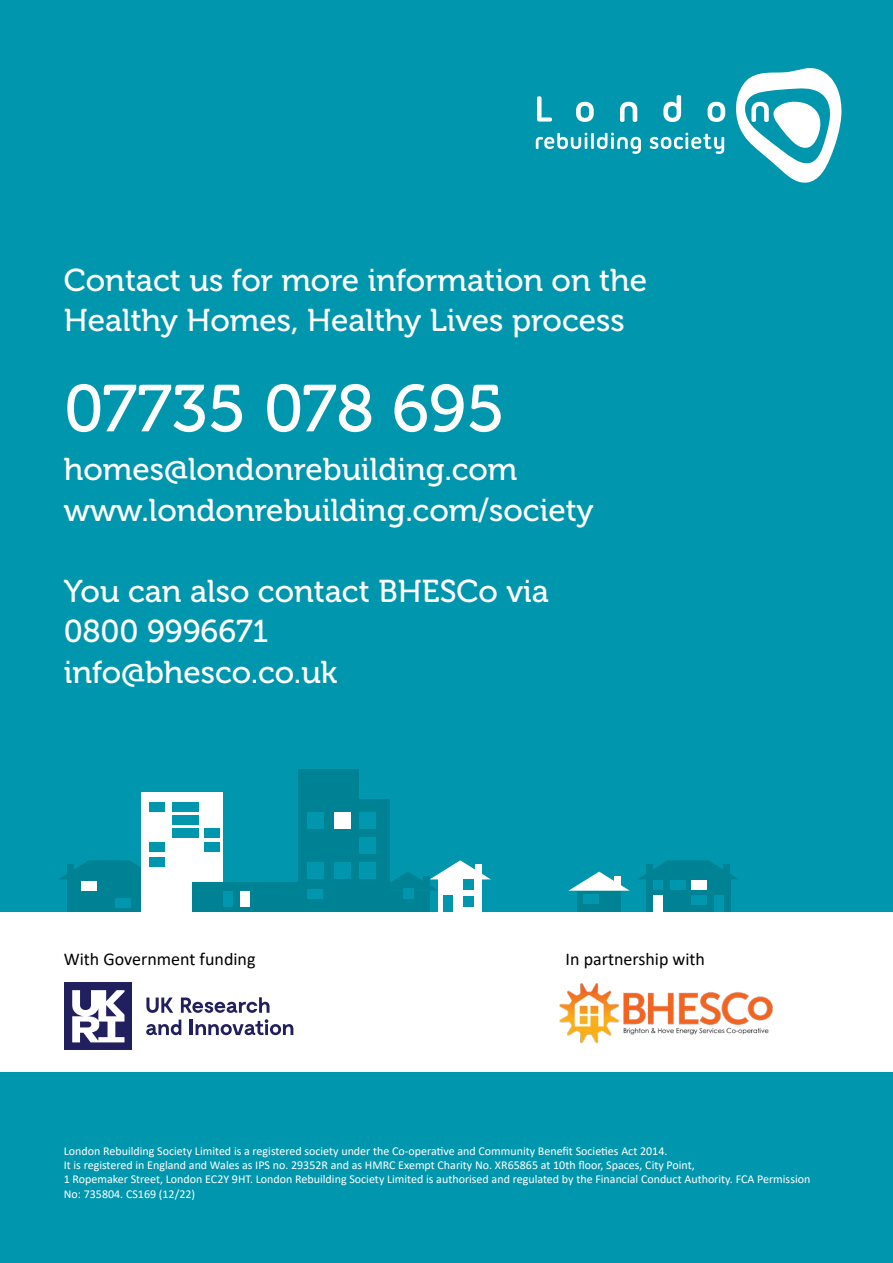
<style>
.page{position:relative;width:893px;height:1263px;background:#0097ae}
.page>*{position:absolute;margin:0;border:0;box-sizing:border-box;transform-origin:0 0}
.t1{font:66px "Museo 500";letter-spacing:-.005em;color:#fff}
.t2{font:31.5px/40.5px "Museo 500";color:#fff}
.t3{font:18px "Calibri";color:#000}
.t4{font:12px/14.4px "Calibri";color:#fff}
</style>
<div class="page">
<div style="left:0;top:925px;width:892px;height:146px;background:#fff"></div>
<svg style="left:537px;top:96px;width:15px;height:26px"></svg>
<svg style="left:576px;top:102px;width:18px;height:20px"></svg>
<svg style="left:620px;top:102px;width:17px;height:20px"></svg>
<svg style="left:663px;top:95px;width:18px;height:27px"></svg>
<svg style="left:708px;top:102px;width:17px;height:20px"></svg>
<svg style="left:736px;top:68px;width:105px;height:115px"></svg>
<svg style="left:536px;top:133px;width:105px;height:21px"></svg>
<svg style="left:650px;top:133px;width:74px;height:21px"></svg>
<div style="left:439px;top:879px;width:43px;height:33px;background:#fff"></div>
<div style="left:386px;top:891px;width:43px;height:21px;background:#008295"></div>
<svg style="left:390px;top:860px;width:101px;height:31px"></svg>
<div style="left:423px;top:876px;width:6px;height:11px;background:#008295"></div>
<div style="left:67px;top:879px;width:43px;height:33px;background:#008295"></div>
<div style="left:108px;top:879px;width:43px;height:33px;background:#008295"></div>
<svg style="left:59px;top:860px;width:83px;height:19px"></svg>
<div style="left:646px;top:879px;width:43px;height:33px;background:#008295"></div>
<div style="left:687px;top:879px;width:43px;height:33px;background:#008295"></div>
<svg style="left:638px;top:860px;width:100px;height:19px"></svg>
<div style="left:723px;top:865px;width:7px;height:11px;background:#008295"></div>
<div style="left:578px;top:891px;width:43px;height:21px;background:#008295"></div>
<svg style="left:568px;top:872px;width:62px;height:19px"></svg>
<div style="left:614px;top:876px;width:7px;height:11px;background:#fff"></div>
<div style="left:299px;top:769px;width:60px;height:143px;background:#008295"></div>
<div style="left:329px;top:799px;width:61px;height:113px;background:#008295"></div>
<div style="left:142px;top:792px;width:81px;height:121px;background:#fff"></div>
<div style="left:192px;top:882px;width:137px;height:30px;background:#008295"></div>
<div style="left:444px;top:895px;width:9px;height:17px;background:#0097ae"></div>
<div style="left:654px;top:895px;width:9px;height:17px;background:#fff"></div>
<div style="left:714px;top:895px;width:10px;height:17px;background:#0097ae"></div>
<div style="left:403px;top:888px;width:11px;height:11px;background:#0097ae"></div>
<div style="left:463px;top:896px;width:10px;height:11px;background:#0097ae"></div>
<div style="left:463px;top:879px;width:10px;height:11px;background:#0097ae"></div>
<div style="left:81px;top:881px;width:15px;height:10px;background:#fff"></div>
<div style="left:115px;top:899px;width:15px;height:9px;background:#0097ae"></div>
<div style="left:307px;top:889px;width:15px;height:10px;background:#0097ae"></div>
<div style="left:654px;top:880px;width:9px;height:10px;background:#0097ae"></div>
<div style="left:671px;top:880px;width:15px;height:10px;background:#0097ae"></div>
<div style="left:691px;top:880px;width:16px;height:10px;background:#fff"></div>
<div style="left:691px;top:895px;width:16px;height:10px;background:#0097ae"></div>
<div style="left:584px;top:894px;width:15px;height:9px;background:#0097ae"></div>
<div style="left:307px;top:812px;width:17px;height:17px;background:#0097ae"></div>
<div style="left:307px;top:862px;width:17px;height:17px;background:#0097ae"></div>
<div style="left:334px;top:812px;width:17px;height:17px;background:#fff"></div>
<div style="left:334px;top:862px;width:17px;height:17px;background:#0097ae"></div>
<div style="left:223px;top:891px;width:10px;height:15px;background:#0097ae"></div>
<div style="left:240px;top:891px;width:9px;height:15px;background:#fff"></div>
<div style="left:150px;top:802px;width:15px;height:10px;background:#0097ae"></div>
<div style="left:150px;top:842px;width:15px;height:10px;background:#0097ae"></div>
<div style="left:150px;top:857px;width:15px;height:9px;background:#0097ae"></div>
<div style="left:204px;top:829px;width:15px;height:9px;background:#0097ae"></div>
<div style="left:204px;top:842px;width:15px;height:10px;background:#0097ae"></div>
<div style="left:172px;top:802px;width:27px;height:10px;background:#0097ae"></div>
<div style="left:172px;top:815px;width:27px;height:10px;background:#0097ae"></div>
<div style="left:172px;top:829px;width:27px;height:9px;background:#0097ae"></div>
<div style="left:359px;top:812px;width:17px;height:17px;background:#0097ae"></div>
<div style="left:359px;top:837px;width:17px;height:17px;background:#0097ae"></div>
<div style="left:359px;top:862px;width:17px;height:17px;background:#0097ae"></div>
<div style="left:0;top:912px;width:892px;height:13px;background:#fff"></div>
<svg style="left:146px;top:997px;width:27px;height:16px"></svg>
<svg style="left:181px;top:997px;width:88px;height:16px"></svg>
<svg style="left:146px;top:1019px;width:35px;height:16px"></svg>
<hr style="left:190px;top:1020px;width:3px;height:15px;background:#211f5e">
<svg style="left:196px;top:1019px;width:97px;height:16px"></svg>
<div style="left:65px;top:983px;width:67px;height:67px;background:#211f5e"></div>
<svg style="left:72px;top:990px;width:52px;height:52px"></svg>
<img style="left:559px;top:983px;width:214px;height:61px">
<h2 class="t2" style="left:64px;top:260px;width:585px">Contact us for more information on the<br>Healthy Homes, Healthy Lives process</h2>
<h1 class="t1" style="left:64px;top:372px;width:442px">07735 078 695</h1>
<h2 class="t2" style="left:64px;top:450px;width:531px">homes@londonrebuilding.com www.londonrebuilding.com/society</h2>
<h2 class="t2" style="left:64px;top:571px;width:487px">You can also contact BHESCo via<br>0800 9996671 info@bhesco.co.uk</h2>
<h3 class="t3" style="left:64px;top:947px;width:193px">With Government funding</h3>
<h3 class="t3" style="left:566px;top:947px;width:141px">In partnership with</h3>
<p class="t4" style="left:64px;top:1143px;width:748px">London Rebuilding Society Limited is a registered society under the Co-operative and Community Benefit Societies Act 2014.<br>It is registered in England and Wales as IPS no. 29352R and as HMRC Exempt Charity No. XR65865 at 10th floor, Spaces, City Point,<br>1 Ropemaker Street, London EC2Y 9HT. London Rebuilding Society Limited is authorised and regulated by the Financial Conduct Authority. FCA Permission No: 735804. CS169 (12/22)</p>
</div>
